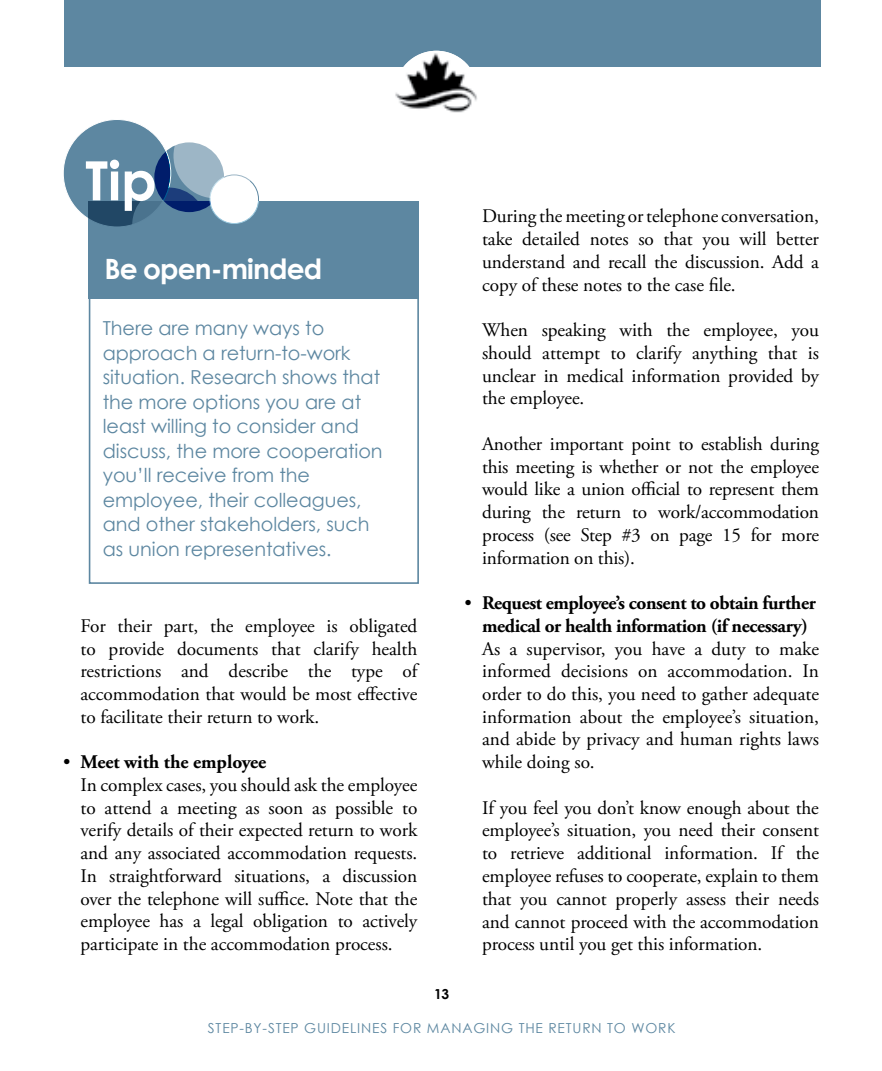
<style>
.page{position:relative;width:882px;height:1071px;background:#fff}
.page>*{position:absolute;margin:0;border:0;box-sizing:border-box;transform-origin:0 0}
.t1{font:700 54.25px "Century Gothic";color:#fff}
.t2{font:700 28px "Century Gothic";letter-spacing:-.03em;color:#fff}
.t3{font:19.25px/22.8px "Adobe Garamond Pro";letter-spacing:-.005em;color:#000;text-align:justify}
.t4{font:19.25px/24.5px "Century Gothic";letter-spacing:-.005em;color:#5d87a1}
.t5{font:700 19.25px/22.8px "Adobe Garamond Pro";letter-spacing:-.02em;color:#000;text-align:center}
.t6{font:13.83px "Century Gothic";letter-spacing:.06em;color:#5d87a1}
.t7{font:700 13.83px "Century Gothic";color:#000}
.s1{font-weight:700}
.s2{font-weight:400}
</style>
<div class="page">
<div style="left:65px;top:0;width:756px;height:66px;background:#5d87a1"></div>
<img style="left:395px;top:51px;width:83px;height:62px">
<div style="left:89px;top:202px;width:330px;height:382px;border:2px solid #5d87a1"></div>
<div style="left:89px;top:202px;width:330px;height:97px;background:#5d87a1"></div>
<svg style="left:63px;top:120px;width:108px;height:107px;background:#567f99"></svg>
<div style="left:132px;top:188px;width:74px;height:74px;background:#5d87a1;border-radius:50%"></div>
<svg style="left:154px;top:142px;width:70px;height:70px;background:#6582a6"></svg>
<div style="left:210px;top:175px;width:49px;height:49px;background:#fff;border-radius:50%"></div>
<div style="left:210px;top:175px;width:49px;height:49px;border:1px solid #5d87a1;border-radius:50%"></div>
<h1 class="t1" style="left:85px;top:147px;width:73px">Tip</h1>
<h2 class="t2" style="left:105px;top:251px;width:219px">Be open-minded</h2>
<p class="t4" style="left:103px;top:316px;width:281px">There are many ways to approach a return-to-work situation. Research shows that the more options you are at least willing to consider and discuss, the more cooperation you’ll receive from the employee, their colleagues, and other stakeholders, such as union representatives.</p>
<p class="t3" style="left:81px;top:615px;width:338px">For their part, the employee is obligated to provide documents that clarify health restrictions and describe the type of accommodation that would be most effective to facilitate their return to work.</p>
<p class="t3" style="left:81px;top:751px;width:338px;text-align:left;text-indent:-17px">• <span class="s1">Meet with the employee<br></span>In complex cases, you should ask the employee to attend a meeting as soon as possible to verify details of their expected return to work and any associated accommodation requests.<br>In straightforward situations, a discussion over the telephone will suffice. Note that the employee has a legal obligation to actively participate in the accommodation process.</p>
<p class="t3" style="left:482px;top:205px;width:338px">During the meeting or telephone conversation, take detailed notes so that you will better understand and recall the discussion. Add a copy of these notes to the case file.</p>
<p class="t3" style="left:482px;top:319px;width:338px">When speaking with the employee, you should attempt to clarify anything that is unclear in medical information provided by the employee.</p>
<p class="t3" style="left:482px;top:433px;width:338px">Another important point to establish during this meeting is whether or not the employee would like a union official to represent them during the return to work/accommodation process (see Step #3 on page 15 for more information on this).</p>
<p class="t5" style="left:465px;top:592px;width:353px"><span class="s2">•</span> Request employee’s consent to obtain further medical or health information (if necessary)</p>
<p class="t3" style="left:482px;top:638px;width:338px">As a supervisor, you have a duty to make informed decisions on accommodation. In order to do this, you need to gather adequate information about the employee’s situation, and abide by privacy and human rights laws while doing so.</p>
<p class="t3" style="left:482px;top:797px;width:338px">If you feel you don’t know enough about the employee’s situation, you need their consent to retrieve additional information. If the employee refuses to cooperate, explain to them that you cannot properly assess their needs and cannot proceed with the accommodation process until you get this information.</p>
<p class="t7" style="left:434px;top:985px;width:8px">13</p>
<p class="t6" style="left:208px;top:1020px;width:469px">STEP-BY-STEP GUIDELINES FOR MANAGING THE RETURN TO WORK</p>
</div>
